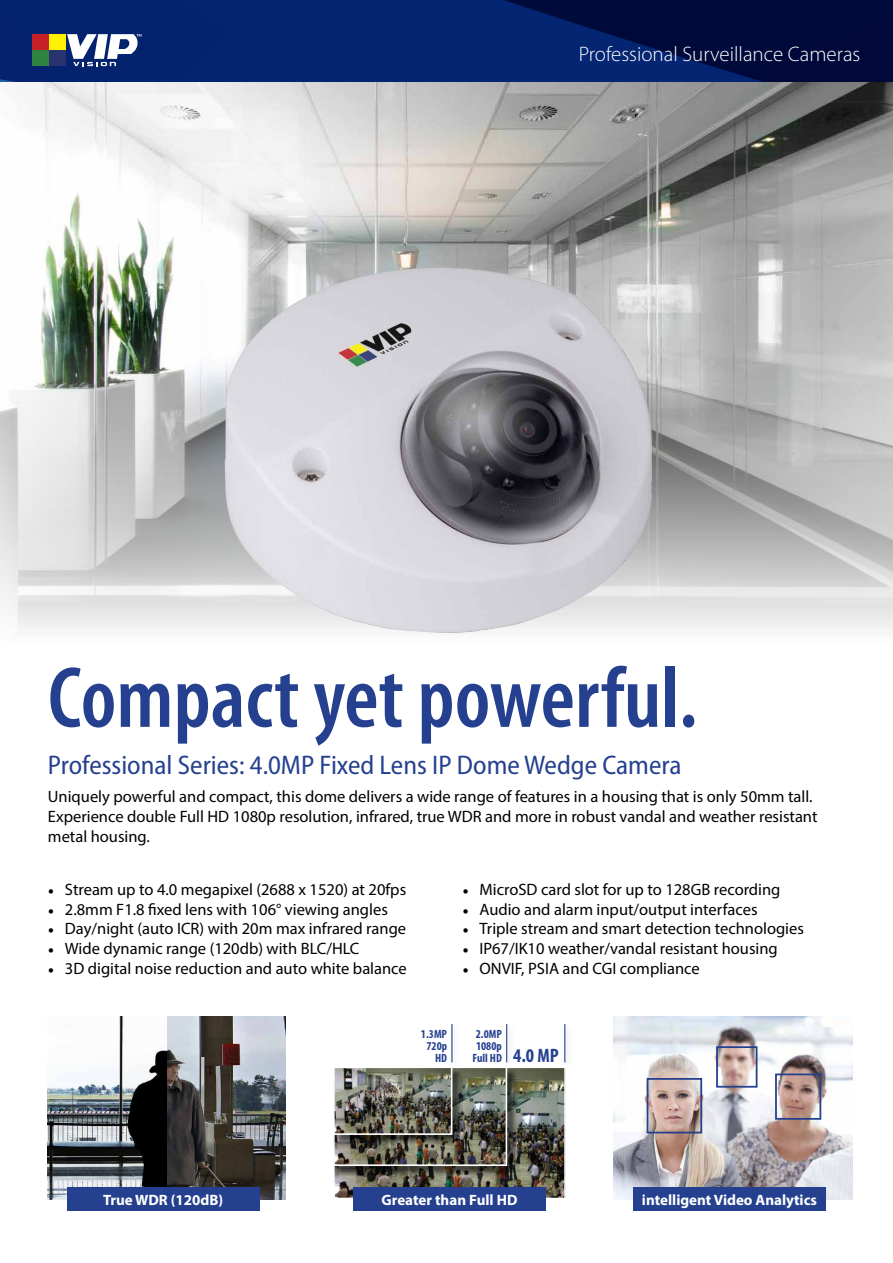
<style>
.page{position:relative;width:893px;height:1263px;background:#fff}
.page>*{position:absolute;margin:0;border:0;box-sizing:border-box;transform-origin:0 0}
.t1{font:600 condensed 87.45px "Myriad Pro";color:#25408f}
.t2{font:semi-condensed 27px "Myriad Pro";color:#25408f}
.t3{font:300 21px "Myriad Pro";color:#fff}
.t4{font:16.5px/19.8px "Myriad Pro";color:#000}
.t5{font:700 15px "Myriad Pro";color:#fff}
.t6{font:700 condensed 12px/12px "Myriad Pro";color:#25408f;text-align:right}
.s1{font-family:"Minion Pro"}
.s2{font-size:19.5px}
</style>
<div class="page">
<img style="left:0;top:81px;width:893px;height:548px">
<svg style="left:0;top:0;width:893px;height:81px;background:#021c5f"></svg>
<img style="left:216px;top:258px;width:448px;height:376px">
<div style="left:32px;top:34px;width:16px;height:16px;background:#c42026"></div>
<div style="left:32px;top:50px;width:16px;height:16px;background:#2d833f"></div>
<div style="left:49px;top:34px;width:16px;height:16px;background:#fff200"></div>
<div style="left:49px;top:50px;width:16px;height:16px;background:#283370"></div>
<svg style="left:67px;top:34px;width:75px;height:32px"></svg>
<img style="left:167px;top:1016px;width:119px;height:183px">
<img style="left:48px;top:1016px;width:119px;height:183px">
<div style="left:67px;top:1187px;width:192px;height:24px;background:#25408f"></div>
<img style="left:613px;top:1016px;width:239px;height:183px">
<div style="left:775px;top:1073px;width:46px;height:47px;border:2px solid #25408f"></div>
<div style="left:716px;top:1046px;width:41px;height:41px;border:2px solid #25408f"></div>
<div style="left:647px;top:1078px;width:55px;height:55px;border:2px solid #25408f"></div>
<div style="left:633px;top:1187px;width:193px;height:24px;background:#25408f"></div>
<img style="left:336px;top:1069px;width:227px;height:127px">
<div style="left:333px;top:1066px;width:233px;height:133px;border:2px solid #fff"></div>
<div style="left:334px;top:1068px;width:184px;height:108px;background:#000;opacity:.55"></div>
<img style="left:336px;top:1069px;width:168px;height:94px">
<div style="left:333px;top:1066px;width:174px;height:100px;border:2px solid #fff"></div>
<div style="left:334px;top:1068px;width:129px;height:77px;background:#000;opacity:.55"></div>
<img style="left:336px;top:1069px;width:113px;height:63px">
<div style="left:333px;top:1066px;width:119px;height:69px;border:2px solid #fff"></div>
<div style="left:560px;top:1020px;width:15px;height:51px;background:#000;opacity:.25"></div>
<hr style="left:564px;top:1024px;width:1px;height:38px;background:#25408f">
<div style="left:502px;top:1020px;width:15px;height:51px;background:#000;opacity:.25"></div>
<hr style="left:506px;top:1024px;width:1px;height:38px;background:#25408f">
<div style="left:447px;top:1020px;width:15px;height:51px;background:#000;opacity:.25"></div>
<hr style="left:451px;top:1024px;width:1px;height:38px;background:#25408f">
<div style="left:353px;top:1187px;width:193px;height:24px;background:#25408f"></div>
<p class="t3" style="left:579px;top:42px;width:283px">Professional Surveillance Cameras</p>
<h1 class="t1" style="left:48px;top:644px;width:651px">Compact yet powerful.</h1>
<h2 class="t2" style="left:48px;top:748px;width:635px">Professional Series: 4.0MP Fixed Lens IP Dome Wedge Camera</h2>
<p class="t4" style="left:48px;top:786px;width:771px">Uniquely powerful and compact, this dome delivers a wide range of features in a housing that is only 50mm tall.<br>Experience double Full HD 1080p resolution, infrared, true WDR and more in robust vandal and weather resistant metal housing.</p>
<p class="t4" style="left:48px;top:879px;width:360px"><span class="s1">•</span> Stream up to 4.0 megapixel (2688 x 1520) at 20fps</p>
<p class="t4" style="left:48px;top:899px;width:341px"><span class="s1">•</span> 2.8mm F1.8 fixed lens with 106° viewing angles</p>
<p class="t4" style="left:48px;top:919px;width:360px"><span class="s1">•</span> Day/night (auto ICR) with 20m max infrared range</p>
<p class="t4" style="left:48px;top:938px;width:313px"><span class="s1">•</span> Wide dynamic range (120db) with BLC/HLC</p>
<p class="t4" style="left:48px;top:958px;width:360px"><span class="s1">•</span> 3D digital noise reduction and auto white balance</p>
<p class="t4" style="left:462px;top:879px;width:320px"><span class="s1">•</span> MicroSD card slot for up to 128GB recording</p>
<p class="t4" style="left:462px;top:899px;width:297px"><span class="s1">•</span> Audio and alarm input/output interfaces</p>
<p class="t4" style="left:462px;top:919px;width:343px"><span class="s1">•</span> Triple stream and smart detection technologies</p>
<p class="t4" style="left:462px;top:938px;width:317px"><span class="s1">•</span> IP67/IK10 weather/vandal resistant housing</p>
<p class="t4" style="left:462px;top:958px;width:239px"><span class="s1">•</span> ONVIF, PSIA and CGI compliance</p>
<p class="t6" style="left:421px;top:1028px;width:28px">1.3MP<br>720p<br>HD</p>
<p class="t6" style="left:472px;top:1028px;width:88px;text-align:left">2.0MP<br>1080p<br>Full HD <span class="s2">4.0 MP</span></p>
<p class="t5" style="left:103px;top:1190px;width:122px">True WDR (120dB)</p>
<p class="t5" style="left:642px;top:1190px;width:177px">intelligent Video Analytics</p>
<p class="t5" style="left:381px;top:1190px;width:137px">Greater than Full HD</p>
</div>
